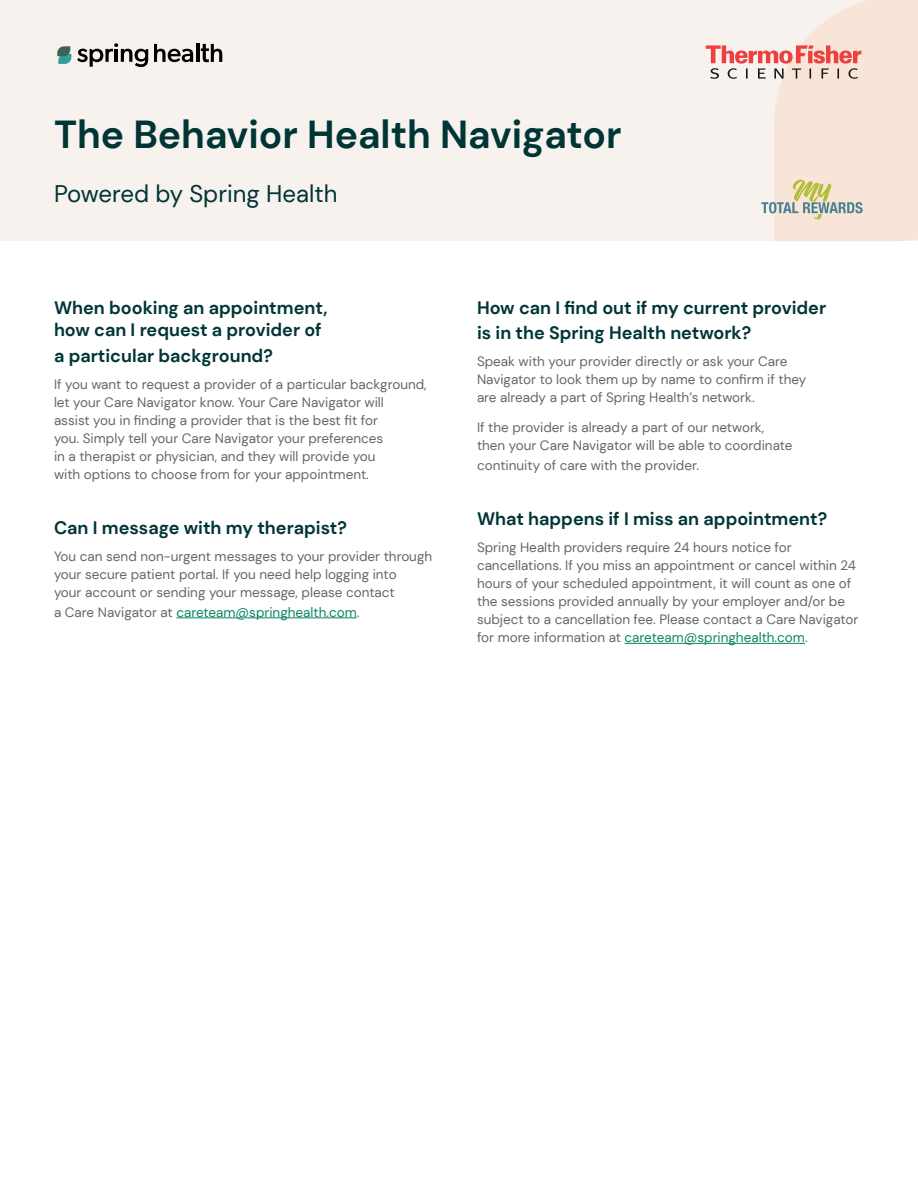
<style>
.page{position:relative;width:918px;height:1188px;background:#fff}
.page>*{position:absolute;margin:0;border:0;box-sizing:border-box;transform-origin:0 0}
.t1{font:700 39px "DM Sans";color:#003536}
.t2{font:24px "DM Sans";color:#003536}
.t3{font:700 18px/22.5px "DM Sans";color:#003536}
.Paragraph{font:13.5px/18px "DM Sans";color:#656666}
.Paragraph-2{font:13.5px "DM Sans";color:#0b8565}
.s1{color:#656666}
.s2{color:#0b8565}
</style>
<div class="page">
<div style="left:0;top:0;width:918px;height:241px;background:#f8f2ef"></div>
<svg style="left:77px;top:43px;width:71px;height:24px"></svg>
<svg style="left:154px;top:44px;width:39px;height:18px"></svg>
<hr style="left:196px;top:44px;width:3px;height:18px;background:#000">
<svg style="left:201px;top:44px;width:21px;height:18px"></svg>
<svg style="left:57px;top:46px;width:14px;height:18px"></svg>
<svg style="left:706px;top:0;width:212px;height:241px"></svg>
<hr style="left:176px;top:618px;width:181px;height:1px;background:#0b8565">
<hr style="left:625px;top:643px;width:180px;height:1px;background:#0b8565">
<h1 class="t1" style="left:54px;top:110px;width:569px">The Behavior Health Navigator</h1>
<h2 class="t2" style="left:54px;top:179px;width:285px">Powered by Spring Health</h2>
<h2 class="t3" style="left:54px;top:296px;width:275px">When booking an appointment, how can I request a provider of</h2>
<h2 class="t3" style="left:54px;top:344px;width:220px">a particular background?</h2>
<p class="Paragraph" style="left:54px;top:375px;width:374px">If you want to request a provider of a particular background, let your Care Navigator know. Your Care Navigator will<br>assist you in finding a provider that is the best fit for<br>you. Simply tell your Care Navigator your preferences<br>in a therapist or physician, and they will provide you<br>with options to choose from for your appointment.</p>
<h2 class="t3" style="left:54px;top:516px;width:294px">Can I message with my therapist?</h2>
<p class="Paragraph" style="left:54px;top:547px;width:380px">You can send non-urgent messages to your provider through your secure patient portal. If you need help logging into<br>your account or sending your message, please contact</p>
<p class="Paragraph-2" style="left:54px;top:603px;width:307px"><span class="s1">a Care Navigator at</span> careteam@springhealth.com<span class="s1">.</span></p>
<h2 class="t3" style="left:477px;top:294px;width:351px;line-height:25.5px">How can I find out if my current provider is in the Spring Health network?</h2>
<p class="Paragraph" style="left:477px;top:352px;width:331px">Speak with your provider directly or ask your Care<br>Navigator to look them up by name to confirm if they are already a part of Spring Health’s network.</p>
<p class="Paragraph" style="left:477px;top:418px;width:317px">If the provider is already a part of our network, then your Care Navigator will be able to coordinate</p>
<p class="Paragraph" style="left:477px;top:456px;width:224px">continuity of care with the provider.</p>
<h2 class="t3" style="left:477px;top:507px;width:352px">What happens if I miss an appointment?</h2>
<p class="Paragraph" style="left:477px;top:538px;width:383px">Spring Health providers require 24 hours notice for cancellations. If you miss an appointment or cancel within 24 hours of your scheduled appointment, it will count as one of the sessions provided annually by your employer and/or be subject to a cancellation fee. Please contact a Care Navigator for more information at <span class="s2">careteam@springhealth.com</span>.</p>
</div>
